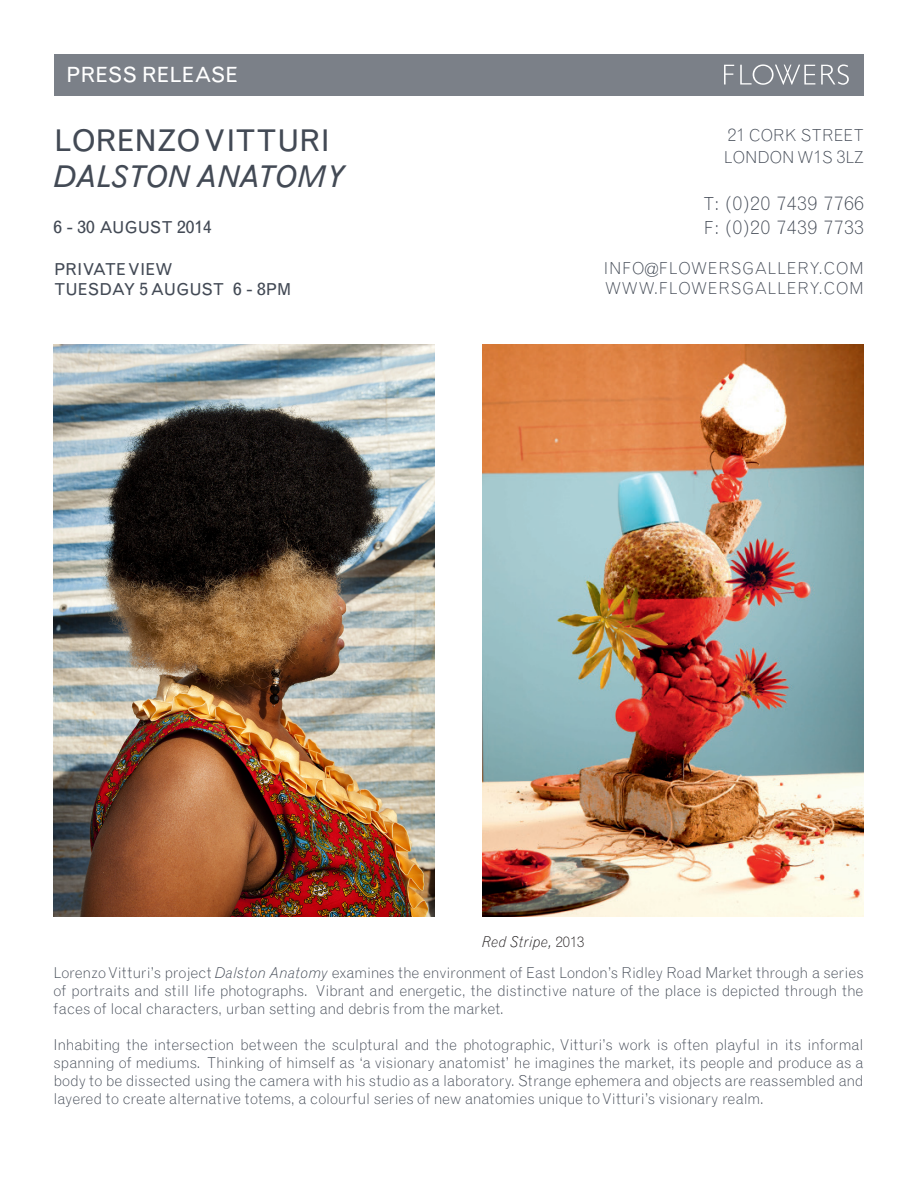
<style>
.page{position:relative;width:918px;height:1188px;background:#fff}
.page>*{position:absolute;margin:0;border:0;box-sizing:border-box;transform-origin:0 0}
.t1{font:30px "Grotesque";color:#434a55}
.t2{font:italic 30px "Grotesque";letter-spacing:-.005em;color:#434a55}
.t3{font:21px "Grotesque";color:#fff}
.t4{font:300 19.5px "Grotesque MT Std";letter-spacing:.05em;color:#434a55}
.t5{font:18px "Grotesque";color:#434a55}
.t6{font:300 16.5px "Grotesque MT Std";letter-spacing:.05em;color:#434a55}
.t7{font:16.5px "Grotesque";color:#434a55}
.t8{font:300 16.5px "Grotesque MT Std";color:#434a55}
.t9{font:300 15px/18px "Grotesque MT Std";letter-spacing:-.005em;color:#434a55;text-align:justify}
.t10{font:italic 300 15px "Grotesque MT Std";color:#231f20}
.s1{font-size:16.5px}
.s2{font-size:18px}
.s3{font-style:normal}
.s4{font-style:italic}
</style>
<div class="page">
<div style="left:54px;top:54px;width:810px;height:41px;background:#7b8088"></div>
<svg style="left:724px;top:65px;width:10px;height:20px"></svg>
<svg style="left:821px;top:64px;width:28px;height:21px"></svg>
<svg style="left:740px;top:64px;width:75px;height:21px"></svg>
<img style="left:482px;top:345px;width:381px;height:572px">
<img style="left:54px;top:345px;width:381px;height:572px">
<p class="t3" style="left:66px;top:63px;width:174px">PRESS RELEASE</p>
<p class="t1" style="left:54px;top:123px;width:278px">LORENZO VITTURI</p>
<p class="t2" style="left:54px;top:159px;width:294px">DALSTON ANATOMY</p>
<p class="t5" style="left:54px;top:217px;width:160px">6 - 30 <span class="s1">AUGUST</span> 2014</p>
<p class="t7" style="left:54px;top:259px;width:120px">PRIVATE VIEW</p>
<p class="t7" style="left:54px;top:279px;width:239px">TUESDAY <span class="s2">5</span> AUGUST <span class="s2">6 - 8</span>PM</p>
<p class="t8" style="left:728px;top:125px;width:138px"><span class="s2">21</span> CORK STREET</p>
<p class="t8" style="left:724px;top:147px;width:142px">LONDON W<span class="s2">1</span>S <span class="s2">3</span>LZ</p>
<p class="t4" style="left:703px;top:192px;width:162px"><span class="s2">T:</span> (0)20 7439 7766</p>
<p class="t4" style="left:704px;top:215px;width:161px"><span class="s2">F:</span> (0)20 7439 7733</p>
<p class="t6" style="left:604px;top:258px;width:261px">INFO@FLOWERSGALLERY.COM</p>
<p class="t6" style="left:605px;top:278px;width:260px">WWW.FLOWERSGALLERY.COM</p>
<p class="t10" style="left:482px;top:933px;width:104px">Red Stripe, <span class="s3">2013</span></p>
<p class="t9" style="left:54px;top:963px;width:812px">Lorenzo Vitturi’s project <span class="s4">Dalston Anatomy</span> examines the environment of East London’s Ridley Road Market through a series of portraits and still life photographs. Vibrant and energetic, the distinctive nature of the place is depicted through the faces of local characters, urban setting and debris from the market.</p>
<p class="t9" style="left:54px;top:1035px;width:812px">Inhabiting the intersection between the sculptural and the photographic, Vitturi’s work is often playful in its informal spanning of mediums. Thinking of himself as ‘a visionary anatomist’ he imagines the market, its people and produce as a body to be dissected using the camera with his studio as a laboratory. Strange ephemera and objects are reassembled and layered to create alternative totems, a colourful series of new anatomies unique to Vitturi’s visionary realm.</p>
</div>
